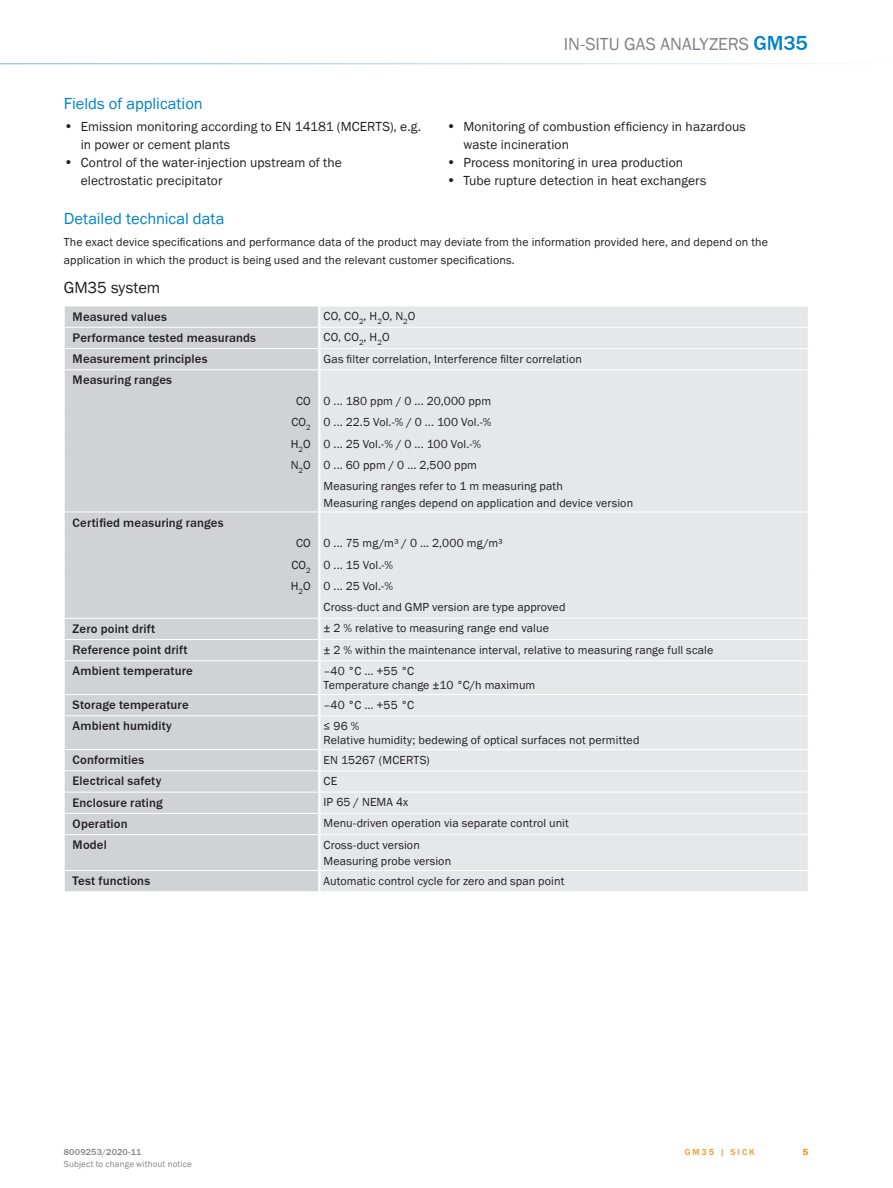
<style>
.page{position:relative;width:893px;height:1188px;background:#fff}
.page>*{position:absolute;margin:0;border:0;box-sizing:border-box;transform-origin:0 0}
.t1{font:500 21px "SICK Franklin";color:#0083c6}
.t2{font:18px "SICK Franklin";color:#808285}
.t3{font:16.5px "SICK Franklin";color:#0083c6}
.t4{font:16.5px "SICK Franklin";letter-spacing:-.005em;color:#231f20}
.t5{font:13.5px/17.9px "SICK Franklin";letter-spacing:.005em;color:#231f20}
.t6{font:500 12.75px "SICK Franklin";letter-spacing:.01em;color:#231f20}
.t7{font:12px/21.3px "SICK Franklin";letter-spacing:.01em;color:#231f20}
.t8{font:9px "SICK Franklin";letter-spacing:.02em;color:#808285}
.t9{font:500 9px "SICK Franklin";letter-spacing:.025em;color:#808285}
.t10{font:500 9px "SICK Franklin";letter-spacing:.225em;color:#f7931d}
.s1{font-size:14.25px}
</style>
<div class="page">
<div style="left:65px;top:307px;width:253px;height:584px;background:#d1d2d4"></div>
<div style="left:320px;top:307px;width:488px;height:584px;background:#e6e7e9"></div>
<hr style="left:65px;top:327px;width:253px;height:1px;background:#fff">
<hr style="left:320px;top:327px;width:488px;height:1px;background:#fff">
<hr style="left:65px;top:348px;width:253px;height:1px;background:#fff">
<hr style="left:320px;top:348px;width:488px;height:1px;background:#fff">
<hr style="left:65px;top:369px;width:253px;height:1px;background:#fff">
<hr style="left:320px;top:369px;width:488px;height:1px;background:#fff">
<svg style="left:64px;top:306px;width:1px;height:170px"></svg>
<hr style="left:65px;top:512px;width:253px;height:1px;background:#fff">
<hr style="left:320px;top:512px;width:488px;height:1px;background:#fff">
<hr style="left:65px;top:618px;width:253px;height:1px;background:#fff">
<hr style="left:320px;top:618px;width:488px;height:1px;background:#fff">
<hr style="left:65px;top:639px;width:253px;height:1px;background:#fff">
<svg style="left:64px;top:512px;width:1px;height:149px"></svg>
<hr style="left:320px;top:639px;width:488px;height:1px;background:#fff">
<hr style="left:65px;top:660px;width:253px;height:1px;background:#fff">
<hr style="left:320px;top:660px;width:488px;height:1px;background:#fff">
<hr style="left:65px;top:694px;width:253px;height:1px;background:#fff">
<svg style="left:64px;top:695px;width:1px;height:21px"></svg>
<hr style="left:320px;top:694px;width:488px;height:1px;background:#fff">
<hr style="left:65px;top:715px;width:253px;height:1px;background:#fff">
<hr style="left:320px;top:715px;width:488px;height:1px;background:#fff">
<hr style="left:65px;top:749px;width:253px;height:1px;background:#fff">
<hr style="left:320px;top:749px;width:488px;height:1px;background:#fff">
<hr style="left:65px;top:770px;width:253px;height:1px;background:#fff">
<hr style="left:320px;top:770px;width:488px;height:1px;background:#fff">
<hr style="left:65px;top:792px;width:253px;height:1px;background:#fff">
<hr style="left:320px;top:792px;width:488px;height:1px;background:#fff">
<hr style="left:65px;top:813px;width:253px;height:1px;background:#fff">
<svg style="left:64px;top:750px;width:1px;height:85px"></svg>
<hr style="left:320px;top:813px;width:488px;height:1px;background:#fff">
<hr style="left:65px;top:834px;width:253px;height:1px;background:#fff">
<hr style="left:320px;top:834px;width:488px;height:1px;background:#fff">
<hr style="left:65px;top:870px;width:253px;height:1px;background:#fff">
<svg style="left:64px;top:871px;width:1px;height:20px"></svg>
<hr style="left:320px;top:870px;width:488px;height:1px;background:#fff">
<h3 class="t3" style="left:64px;top:93px;width:141px">Fields of application</h3>
<p class="t5" style="left:81px;top:118px;width:342px;text-indent:-17px"><span class="s1">•</span> Emission monitoring according to EN 14181 (MCERTS), e.g. in power or cement plants</p>
<p class="t5" style="left:81px;top:154px;width:263px;text-indent:-17px"><span class="s1">•</span> Control of the water-injection upstream of the electrostatic precipitator</p>
<h2 class="t2" style="left:564px;top:32px;width:31px">In-situ</h2>
<h2 class="t2" style="left:624px;top:32px;width:12px">gas</h2>
<h2 class="t2" style="left:660px;top:32px;width:11px">analyzers</h2>
<h1 class="t1" style="left:753px;top:30px;width:56px">GM35</h1>
<p class="t5" style="left:463px;top:118px;width:284px;text-indent:-17px"><span class="s1">•</span> Monitoring of combustion efficiency in hazardous waste incineration</p>
<p class="t5" style="left:446px;top:154px;width:238px"><span class="s1">•</span> Process monitoring in urea production</p>
<p class="t5" style="left:446px;top:172px;width:261px"><span class="s1">•</span> Tube rupture detection in heat exchangers</p>
<h3 class="t3" style="left:64px;top:209px;width:162px">Detailed technical data</h3>
<p class="t7" style="left:64px;top:234px;width:706px;line-height:17.9px">The exact device specifications and performance data of the product may deviate from the information provided here, and depend on the application in which the product is being used and the relevant customer specifications.</p>
<h3 class="t4" style="left:64px;top:277px;width:98px">GM35 system</h3>
<p class="t6" style="left:73px;top:308px;width:96px">Measured values</p>
<p class="t7" style="left:324px;top:306px;width:94px">CO, CO<sub>2</sub>, H<sub>2</sub>O, N<sub>2</sub>O</p>
<p class="t6" style="left:73px;top:330px;width:185px">Performance tested measurands</p>
<p class="t7" style="left:324px;top:327px;width:68px">CO, CO<sub>2</sub>, H<sub>2</sub>O</p>
<p class="t6" style="left:73px;top:351px;width:136px">Measurement principles</p>
<p class="t7" style="left:324px;top:348px;width:260px">Gas filter correlation, Interference filter correlation</p>
<p class="t6" style="left:73px;top:372px;width:101px">Measuring ranges</p>
<p class="t7" style="left:291px;top:391px;width:202px;text-indent:5px">CO 0 ... 180 ppm / 0 ... 20,000 ppm<br>CO<sub>2</sub> 0 ... 22.5 Vol.-% / 0 ... 100 Vol.-%<br>H<sub>2</sub>O 0 ... 25 Vol.-% / 0 ... 100 Vol.-%<br>N<sub>2</sub>O 0 ... 60 ppm / 0 ... 2,500 ppm</p>
<p class="t7" style="left:324px;top:478px;width:311px;line-height:16.5px">Measuring ranges refer to 1 m measuring path<br>Measuring ranges depend on application and device version</p>
<p class="t6" style="left:73px;top:514px;width:152px">Certified measuring ranges</p>
<p class="t7" style="left:291px;top:533px;width:213px;text-indent:5px">CO 0 ... 75 mg/m³ / 0 ... 2,000 mg/m³<br>CO<sub>2</sub> 0 ... 15 Vol.-%<br>H<sub>2</sub>O 0 ... 25 Vol.-%</p>
<p class="t7" style="left:324px;top:597px;width:243px">Cross-duct and GMP version are type approved</p>
<p class="t6" style="left:73px;top:621px;width:84px">Zero point drift</p>
<p class="t7" style="left:324px;top:618px;width:227px">± 2 % relative to measuring range end value</p>
<p class="t6" style="left:73px;top:642px;width:116px">Reference point drift</p>
<p class="t7" style="left:324px;top:639px;width:391px">± 2 % within the maintenance interval, relative to measuring range full scale</p>
<p class="t6" style="left:73px;top:663px;width:122px">Ambient temperature</p>
<p class="t7" style="left:324px;top:664px;width:213px;line-height:14.4px">–40 °C ... +55 °C<br>Temperature change ±10 °C/h maximum</p>
<p class="t6" style="left:73px;top:697px;width:118px">Storage temperature</p>
<p class="t7" style="left:324px;top:694px;width:92px">–40 °C ... +55 °C</p>
<p class="t6" style="left:73px;top:718px;width:101px">Ambient humidity</p>
<p class="t7" style="left:324px;top:719px;width:317px;line-height:14.4px">≤ 96 %<br>Relative humidity; bedewing of optical surfaces not permitted</p>
<p class="t6" style="left:73px;top:752px;width:73px">Conformities</p>
<p class="t7" style="left:324px;top:749px;width:108px">EN 15267 (MCERTS)</p>
<p class="t6" style="left:73px;top:773px;width:90px">Electrical safety</p>
<p class="t7" style="left:324px;top:770px;width:15px">CE</p>
<p class="t6" style="left:73px;top:795px;width:91px">Enclosure rating</p>
<p class="t7" style="left:324px;top:792px;width:86px">IP 65 / NEMA 4x</p>
<p class="t6" style="left:73px;top:816px;width:56px">Operation</p>
<p class="t7" style="left:324px;top:813px;width:247px">Menu-driven operation via separate control unit</p>
<p class="t6" style="left:73px;top:837px;width:36px">Model</p>
<p class="t7" style="left:324px;top:837px;width:129px;line-height:16.5px">Cross-duct version<br>Measuring probe version</p>
<p class="t6" style="left:73px;top:873px;width:79px">Test functions</p>
<p class="t7" style="left:324px;top:870px;width:242px">Automatic control cycle for zero and span point</p>
<p class="t9" style="left:64px;top:1146px;width:79px">8009253/2020-11</p>
<p class="t10" style="left:685px;top:1146px;width:72px">GM35 | SICK</p>
<p class="t8" style="left:64px;top:1159px;width:130px">Subject to change without notice</p>
<p class="t10" style="left:803px;top:1146px;width:7px">5</p>
</div>
